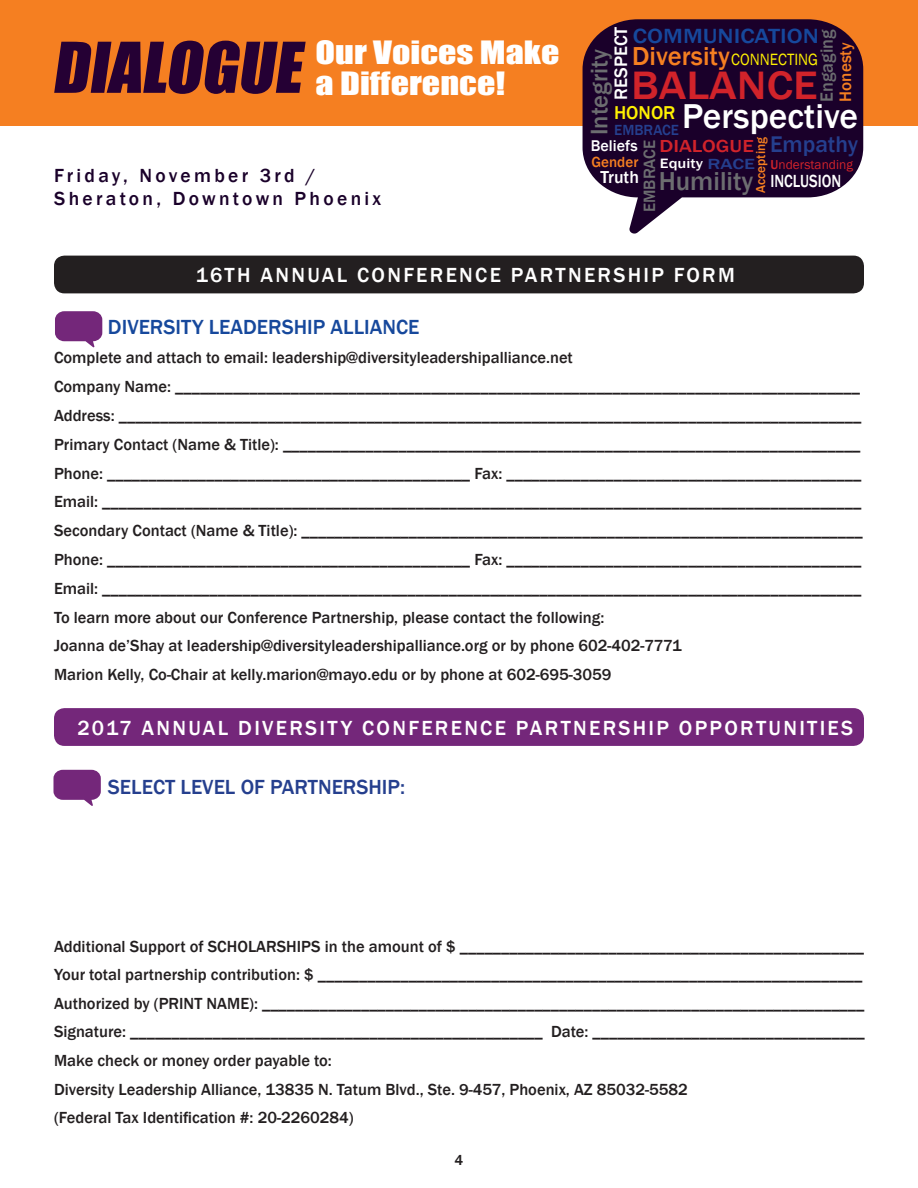
<style>
.page{position:relative;width:918px;height:1188px;background:#fff}
.page>*{position:absolute;margin:0;border:0;box-sizing:border-box;transform-origin:0 0}
.t1{font:64.65px "Impact";color:#250034}
.t2{font:500 40.8px "Franklin Gothic";color:#d1232a;scale:1.12 1}
.t3{font:500 35.4px "Franklin Gothic";color:#fff}
.t4{font:29.55px/30.8px "Impact";color:#fff;scale:1.22 1}
.t5{font:500 26.7px "Franklin Gothic";color:#f57f21}
.t6{font:500 26.7px "Franklin Gothic";color:#6c6d70}
.t7{font:500 24.6px "Franklin Gothic";color:#6c6d70}
.t8{font:500 23.25px "Franklin Gothic";color:#253f8e}
.t9{font:500 21.15px "Franklin Gothic";color:#16489c;scale:1.18 1}
.t10{font:500 21px "Franklin Gothic";letter-spacing:.11em;color:#fff}
.t11{font:500 21px "Franklin Gothic";color:#16489c}
.t12{font:500 21px "Franklin Gothic";color:#253f8e}
.t13{font:500 19.5px "Franklin Gothic";letter-spacing:.17em;color:#1a002a}
.t14{font:500 19.05px "Franklin Gothic";color:#fff101}
.t15{font:500 18.6px "Franklin Gothic";color:#fff}
.t16{font:500 18.3px "Franklin Gothic";color:#6c6d70}
.t17{font:500 18px "Franklin Gothic";color:#fff;scale:.83 1}
.t18{font:500 17.85px "Franklin Gothic";color:#d1232a;scale:1.19 1}
.t19{font:500 17.85px "Franklin Gothic";color:#fff}
.t20{font:500 17.1px "Franklin Gothic";color:#f57f21}
.t21{font:500 16.95px "Franklin Gothic";color:#6c6d70}
.t22{font:16.8px "Franklin Gothic";color:#fff101;scale:.91 1}
.t23{font:500 16.5px/28.8px "Franklin Gothic";color:#231f20}
.t24{font:500 16.05px "Franklin Gothic";color:#fff}
.t25{font:500 15.15px "Franklin Gothic";color:#253f8e}
.t26{font:500 15.15px "Franklin Gothic";color:#f57f21}
.t27{font:500 15px "Franklin Gothic";color:#231f20}
.t28{font:500 13.95px "Franklin Gothic";color:#fff;scale:1.18 1}
.t29{font:13.35px "Franklin Gothic";color:#d1232a}
.t30{font:500 13.35px "Franklin Gothic";color:#f57f21}
.s1{font-size:15.15px;color:#253f8e}
.s2{font-weight:500}
</style>
<div class="page">
<div style="left:54px;top:256px;width:810px;height:37px;background:#231f20;border-radius:10px"></div>
<div style="left:54px;top:708px;width:810px;height:38px;background:#74277a;border-radius:10px"></div>
<div style="left:0;top:0;width:918px;height:125px;background:#f57f21"></div>
<svg style="left:55px;top:311px;width:47px;height:37px"></svg>
<svg style="left:53px;top:770px;width:48px;height:36px"></svg>
<svg style="left:583px;top:19px;width:280px;height:215px;fill:#1a002a"></svg>
<p class="t1" style="left:51px;top:17px;width:264px">DIALOGUE</p>
<p class="t4" style="left:316px;top:36px;width:201px">Our Voices Make a Difference!</p>
<p class="t13" style="left:54px;top:163px;width:263px">Friday, November 3rd /</p>
<p class="t13" style="left:54px;top:186px;width:329px">Sheraton, Downtown Phoenix</p>
<p class="t15" style="left:610px;top:100px;width:75px;rotate:-90deg">RESPECT</p>
<p class="t9" style="left:633px;top:22px;width:159px">COMMUNICATION</p>
<p class="t16" style="left:815px;top:102px;width:74px;rotate:-90deg">Engaging</p>
<p class="t20" style="left:835px;top:102px;width:61px;rotate:-90deg">Honesty</p>
<p class="t5" style="left:632px;top:39px;width:99px">Diversity</p>
<p class="t7" style="left:584px;top:135px;width:88px;rotate:-90deg">Integrity</p>
<p class="t22" style="left:731px;top:49px;width:97px">CONNECTING</p>
<p class="t2" style="left:631px;top:60px;width:168px">BALANCE</p>
<p class="t3" style="left:682px;top:95px;width:177px">Perspective</p>
<p class="t14" style="left:614px;top:101px;width:63px">HONOR</p>
<p class="t25" style="left:614px;top:120px;width:66px">EMBRACE</p>
<p class="t19" style="left:600px;top:166px;width:40px">Truth</p>
<p class="t8" style="left:770px;top:130px;width:90px">Empathy</p>
<p class="t30" style="left:753px;top:193px;width:58px;rotate:-90deg">Accepting</p>
<p class="t18" style="left:659px;top:135px;width:81px">DIALOGUE</p>
<p class="t21" style="left:639px;top:212px;width:74px;rotate:-90deg">EMBRACE</p>
<p class="t24" style="left:591px;top:136px;width:48px">Beliefs</p>
<p class="t26" style="left:592px;top:152px;width:48px">Gender</p>
<p class="t28" style="left:660px;top:155px;width:82px">Equity <span class="s1">RACE</span></p>
<p class="t29" style="left:771px;top:156px;width:84px"><span class="s2">U</span>nderstanding</p>
<p class="t17" style="left:770px;top:170px;width:87px">INCLUSION</p>
<p class="t6" style="left:659px;top:165px;width:96px">Humility</p>
<p class="t10" style="left:196px;top:262px;width:541px">16TH ANNUAL CONFERENCE PARTNERSHIP FORM</p>
<p class="t11" style="left:108px;top:314px;width:313px">DIVERSITY LEADERSHIP ALLIANCE</p>
<p class="t23" style="left:54px;top:344px;width:520px">Complete and attach to email: leadership@diversityleadershipalliance.net</p>
<p class="t23" style="left:54px;top:372px;width:809px;text-align:justify">Company Name: ___________________________________________________________________________________ Address: __________________________________________________________________________________________ Primary Contact (Name &amp; Title): ______________________________________________________________________</p>
<p class="t23" style="left:54px;top:459px;width:809px">Phone: ____________________________________________ Fax: ___________________________________________<br>Email: ____________________________________________________________________________________________</p>
<p class="t23" style="left:54px;top:516px;width:810px;text-align:justify">Secondary Contact (Name &amp; Title): ____________________________________________________________________ Phone: ____________________________________________ Fax: ___________________________________________ Email: ____________________________________________________________________________________________</p>
<p class="t23" style="left:54px;top:603px;width:629px">To learn more about our Conference Partnership, please contact the following:<br>Joanna de’Shay at leadership@diversityleadershipalliance.org or by phone 602-402-7771</p>
<p class="t23" style="left:54px;top:661px;width:559px">Marion Kelly, Co-Chair at kelly.marion@mayo.edu or by phone at 602-695-3059</p>
<p class="t10" style="left:77px;top:715px;width:777px">2017 ANNUAL DIVERSITY CONFERENCE PARTNERSHIP OPPORTUNITIES</p>
<p class="t12" style="left:108px;top:774px;width:299px">SELECT LEVEL OF PARTNERSHIP:</p>
<p class="t23" style="left:54px;top:932px;width:812px">Additional Support of SCHOLARSHIPS in the amount of $ _________________________________________________<br>Your total partnership contribution: $ __________________________________________________________________</p>
<p class="t23" style="left:54px;top:989px;width:812px">Authorized by (PRINT NAME): _________________________________________________________________________</p>
<p class="t23" style="left:54px;top:1018px;width:812px">Signature: __________________________________________________ Date: _________________________________</p>
<p class="t23" style="left:54px;top:1046px;width:279px">Make check or money order payable to:</p>
<p class="t23" style="left:54px;top:1075px;width:635px">Diversity Leadership Alliance, 13835 N. Tatum Blvd., Ste. 9-457, Phoenix, AZ 85032-5582 (Federal Tax Identification #: 20-2260284)</p>
<p class="t27" style="left:455px;top:1150px;width:10px">4</p>
</div>
